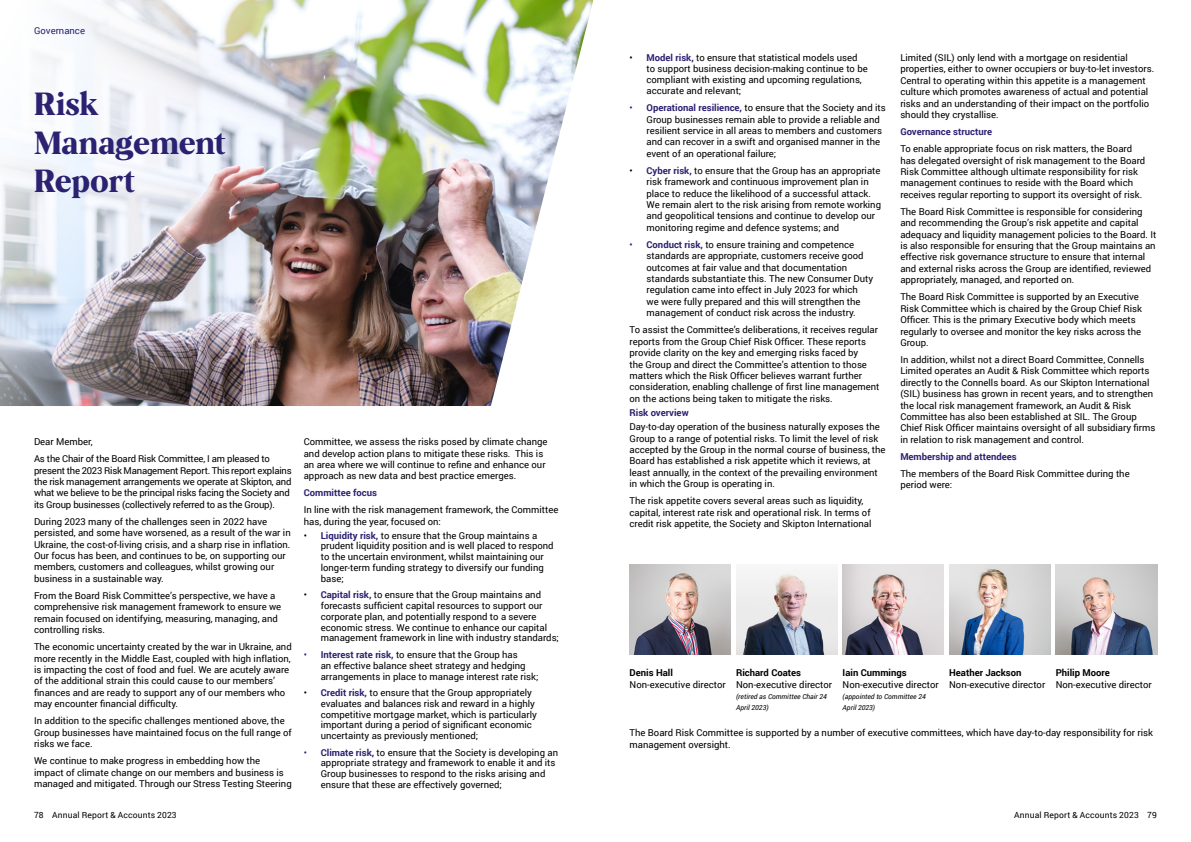
<style>
.page{position:relative;width:1191px;height:842px;background:#fff}
.page>*{position:absolute;margin:0;border:0;box-sizing:border-box;transform-origin:0 0}
.t1{font:700 32px/38.8px "Turret 1853";letter-spacing:-.01em;color:#2b2171}
.t2{font:9.5px/11.4px "Roboto";color:#000}
.t3{font:9.5px/11.4px "Roboto";letter-spacing:-.02em;color:#000}
.t4{font:700 9.5px "Roboto";color:#2b2171}
.t5{font:700 9.5px "Roboto";color:#000}
.t6{font:9.5px "Roboto";color:#2b2171}
.t7{font:8.5px "Roboto";letter-spacing:.015em;color:#000}
.t8{font:italic 7px/11.4px "Roboto";color:#000}
.s1{font-weight:700;color:#2b2171}
.s2{color:#2b2171}
</style>
<div class="page">
<img style="left:629px;top:564px;width:102px;height:91px">
<img style="left:736px;top:571px;width:101px;height:84px">
<img style="left:842px;top:564px;width:102px;height:91px">
<img style="left:949px;top:564px;width:101px;height:91px">
<img style="left:1055px;top:564px;width:102px;height:91px">
<img style="left:0;top:0;width:594px;height:406px">
<p class="t6" style="left:34px;top:24px;width:53px">Governance</p>
<h1 class="t1" style="left:34px;top:84px;width:193px">Risk<br>Management<br>Report</h1>
<p class="t3" style="left:34px;top:433px;width:237px;line-height:17.1px">Dear Member,<br>As the Chair of the Board Risk Committee, I am pleased to</p>
<p class="t3" style="left:34px;top:464px;width:259px">present the 2023 Risk Management Report. This report explains the risk management arrangements we operate at Skipton, and what we believe to be the principal risks facing the Society and its Group businesses (collectively referred to as the Group).</p>
<p class="t2" style="left:34px;top:515px;width:258px">During 2023 many of the challenges seen in 2022 have persisted, and some have worsened, as a result of the war in Ukraine, the cost-of-living crisis, and a sharp rise in inflation.<br>Our focus has been, and continues to be, on supporting our members, customers and colleagues, whilst growing our business in a sustainable way.</p>
<p class="t2" style="left:34px;top:589px;width:249px">From the Board Risk Committee’s perspective, we have a comprehensive risk management framework to ensure we remain focused on identifying, measuring, managing, and controlling risks.</p>
<p class="t2" style="left:34px;top:641px;width:259px">The economic uncertainty created by the war in Ukraine, and more recently in the Middle East, coupled with high inflation, is impacting the cost of food and fuel. We are acutely aware of the additional strain this could cause to our members’ finances and are ready to support any of our members who may encounter financial difficulty.</p>
<p class="t2" style="left:34px;top:715px;width:259px">In addition to the specific challenges mentioned above, the<br>Group businesses have maintained focus on the full range of risks we face.</p>
<p class="t2" style="left:34px;top:755px;width:259px">We continue to make progress in embedding how the impact of climate change on our members and business is managed and mitigated. Through our Stress Testing Steering</p>
<p class="t2" style="left:304px;top:436px;width:245px">Committee, we assess the risks posed by climate change and develop action plans to mitigate these risks. This is an area where we will continue to refine and enhance our approach as new data and best practice emerges.</p>
<p class="t4" style="left:304px;top:486px;width:75px">Committee focus</p>
<p class="t2" style="left:304px;top:504px;width:256px">In line with the risk management framework, the Committee has, during the year, focused on:</p>
<p class="t2" style="left:321px;top:529px;width:234px;line-height:10.8px;text-indent:-17px">• <span class="s1">Liquidity risk,</span> to ensure that the Group maintains a prudent liquidity position and is well placed to respond to the uncertain environment, whilst maintaining our longer-term funding strategy to diversify our funding base;</p>
<p class="t2" style="left:321px;top:589px;width:240px;line-height:10.8px;text-indent:-17px">• <span class="s1">Capital risk,</span> to ensure that the Group maintains and forecasts sufficient capital resources to support our corporate plan, and potentially respond to a severe economic stress. We continue to enhance our capital management framework in line with industry standards;</p>
<p class="t2" style="left:321px;top:649px;width:219px;line-height:10.8px;text-indent:-17px"><span class="s2">•</span> <span class="s1">Interest rate risk,</span> to ensure that the Group has<br>an effective balance sheet strategy and hedging arrangements in place to manage interest rate risk;</p>
<p class="t2" style="left:321px;top:687px;width:218px;line-height:10.8px;text-indent:-17px">• <span class="s1">Credit risk,</span> to ensure that the Group appropriately evaluates and balances risk and reward in a highly competitive mortgage market, which is particularly important during a period of significant economic uncertainty as previously mentioned;</p>
<p class="t2" style="left:321px;top:746px;width:239px;line-height:10.8px;text-indent:-17px"><span class="s2">•</span> <span class="s1">Climate risk,</span> to ensure that the Society is developing an appropriate strategy and framework to enable it and its Group businesses to respond to the risks arising and ensure that these are effectively governed;</p>
<p class="t2" style="left:646px;top:52px;width:223px;line-height:11px;text-indent:-17px">• <span class="s1">Model risk,</span> to ensure that statistical models used to support business decision-making continue to be compliant with existing and upcoming regulations, accurate and relevant;</p>
<p class="t2" style="left:646px;top:102px;width:241px;text-indent:-17px"><span class="s2">•</span> <span class="s1">Operational resilience,</span> to ensure that the Society and its Group businesses remain able to provide a reliable and resilient service in all areas to members and customers and can recover in a swift and organised manner in the event of an operational failure;</p>
<p class="t2" style="left:646px;top:164px;width:236px;text-indent:-17px">• <span class="s1">Cyber risk,</span> to ensure that the Group has an appropriate risk framework and continuous improvement plan in place to reduce the likelihood of a successful attack.<br>We remain alert to the risk arising from remote working and geopolitical tensions and continue to develop our monitoring regime and defence systems; and</p>
<p class="t2" style="left:646px;top:238px;width:228px;text-indent:-17px"><span class="s2">•</span> <span class="s1">Conduct risk,</span> to ensure training and competence standards are appropriate, customers receive good outcomes at fair value and that documentation standards substantiate this. The new Consumer Duty regulation came into effect in July 2023 for which<br>we were fully prepared and this will strengthen the management of conduct risk across the industry.</p>
<p class="t2" style="left:629px;top:324px;width:251px">To assist the Committee’s deliberations, it receives regular reports from the Group Chief Risk Officer. These reports provide clarity on the key and emerging risks faced by<br>the Group and direct the Committee’s attention to those matters which the Risk Officer believes warrant further consideration, enabling challenge of first line management on the actions being taken to mitigate the risks.</p>
<p class="t4" style="left:629px;top:406px;width:61px">Risk overview</p>
<p class="t2" style="left:629px;top:421px;width:258px">Day-to-day operation of the business naturally exposes the Group to a range of potential risks. To limit the level of risk accepted by the Group in the normal course of business, the Board has established a risk appetite which it reviews, at least annually, in the context of the prevailing environment in which the Group is operating in.</p>
<p class="t2" style="left:629px;top:495px;width:243px">The risk appetite covers several areas such as liquidity, capital, interest rate risk and operational risk. In terms of credit risk appetite, the Society and Skipton International</p>
<p class="t2" style="left:900px;top:52px;width:255px">Limited (SIL) only lend with a mortgage on residential properties, either to owner occupiers or buy-to-let investors.<br>Central to operating within this appetite is a management culture which promotes awareness of actual and potential risks and an understanding of their impact on the portfolio should they crystallise.</p>
<p class="t4" style="left:900px;top:125px;width:93px">Governance structure</p>
<p class="t2" style="left:900px;top:143px;width:246px">To enable appropriate focus on risk matters, the Board has delegated oversight of risk management to the Board Risk Committee although ultimate responsibility for risk management continues to reside with the Board which receives regular reporting to support its oversight of risk.</p>
<p class="t2" style="left:900px;top:205px;width:258px">The Board Risk Committee is responsible for considering and recommending the Group’s risk appetite and capital adequacy and liquidity management policies to the Board. It is also responsible for ensuring that the Group maintains an effective risk governance structure to ensure that internal and external risks across the Group are identified, reviewed appropriately, managed, and reported on.</p>
<p class="t2" style="left:900px;top:291px;width:243px">The Board Risk Committee is supported by an Executive Risk Committee which is chaired by the Group Chief Risk Officer. This is the primary Executive body which meets regularly to oversee and monitor the key risks across the Group.</p>
<p class="t2" style="left:900px;top:354px;width:257px">In addition, whilst not a direct Board Committee, Connells Limited operates an Audit &amp; Risk Committee which reports directly to the Connells board. As our Skipton International (SIL) business has grown in recent years, and to strengthen the local risk management framework, an Audit &amp; Risk Committee has also been established at SIL. The Group Chief Risk Officer maintains oversight of all subsidiary firms in relation to risk management and control.</p>
<p class="t4" style="left:900px;top:450px;width:118px">Membership and attendees</p>
<p class="t2" style="left:900px;top:468px;width:231px">The members of the Board Risk Committee during the period were:</p>
<p class="t5" style="left:629px;top:666px;width:45px">Denis Hall</p>
<p class="t2" style="left:629px;top:678px;width:98px">Non-executive director</p>
<p class="t5" style="left:736px;top:666px;width:67px">Richard Coates</p>
<p class="t2" style="left:736px;top:678px;width:98px">Non-executive director</p>
<p class="t8" style="left:736px;top:690px;width:92px">(retired as Committee Chair 24<br>April 2023)</p>
<p class="t5" style="left:842px;top:666px;width:66px">Iain Cummings</p>
<p class="t2" style="left:842px;top:678px;width:98px">Non-executive director</p>
<p class="t8" style="left:842px;top:690px;width:85px">(appointed to Committee 24<br>April 2023)</p>
<p class="t5" style="left:949px;top:666px;width:74px">Heather Jackson</p>
<p class="t2" style="left:949px;top:678px;width:98px">Non-executive director</p>
<p class="t5" style="left:1055px;top:666px;width:56px">Philip Moore</p>
<p class="t2" style="left:1055px;top:678px;width:98px">Non-executive director</p>
<p class="t2" style="left:629px;top:727px;width:525px">The Board Risk Committee is supported by a number of executive committees, which have day-to-day responsibility for risk management oversight.</p>
<p class="t7" style="left:34px;top:809px;width:144px">78 Annual Report &amp; Accounts 2023</p>
<p class="t7" style="left:1014px;top:809px;width:144px">Annual Report &amp; Accounts 2023 79</p>
</div>
